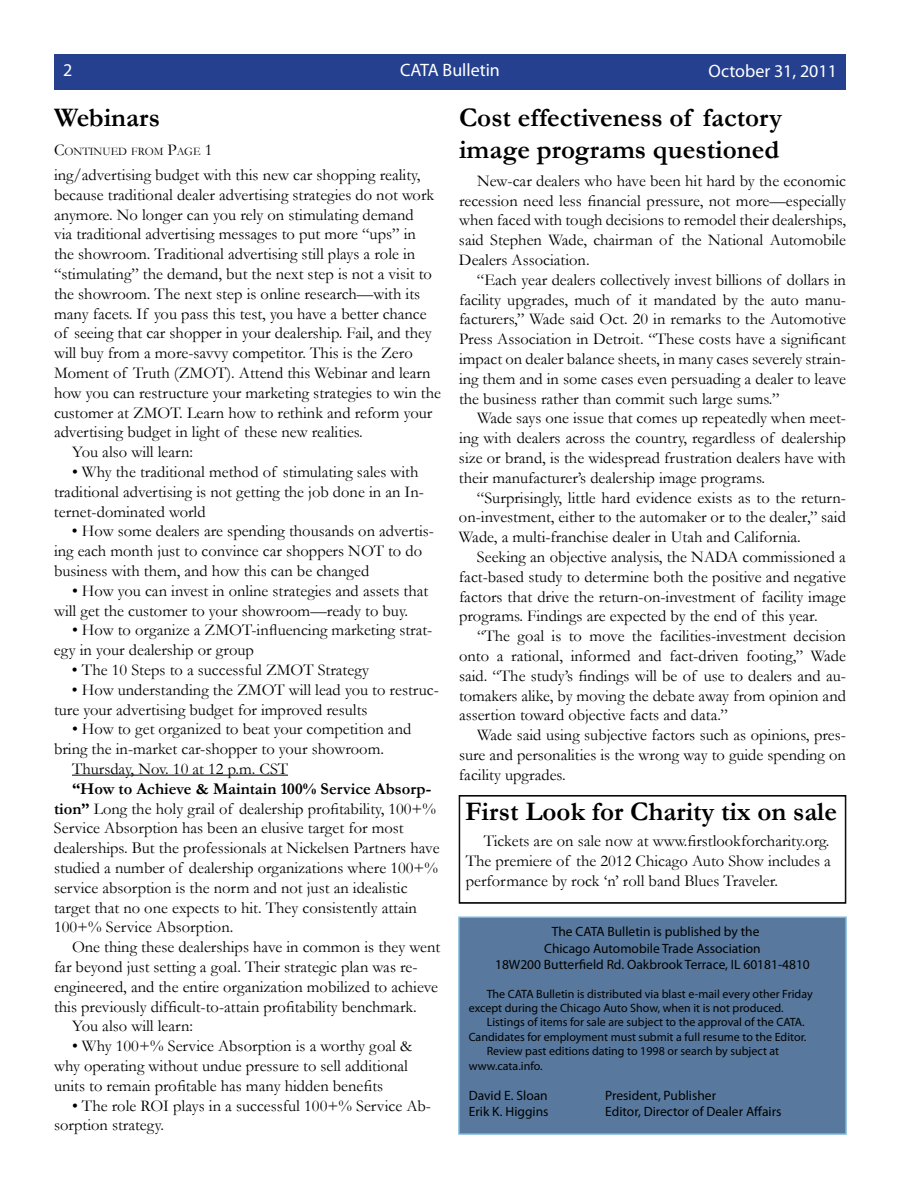
<style>
.page{position:relative;width:918px;height:1188px;background:#fff}
.page>*{position:absolute;margin:0;border:0;box-sizing:border-box;transform-origin:0 0}
.t1{font:700 27px/32.4px "Garamond";color:#000}
.t2{font:18px "Myriad Pro";color:#fff}
.t3{font:16.5px/19.8px "Garamond";color:#000}
.t4{font:13.5px/16.2px "Myriad Pro";color:#000;text-align:center}
.t5{font:12px/14.4px "Myriad Pro";color:#000}
.t6{font:11.55px "Garamond";color:#000}
.s1{font-size:16.5px}
.s2{font-weight:700}
</style>
<div class="page">
<div style="left:459px;top:917px;width:387px;height:217px;background:#58799d"></div>
<div style="left:458px;top:916px;width:389px;height:219px;border:2px solid #7ab6d9"></div>
<div style="left:54px;top:54px;width:792px;height:36px;background:#24408f"></div>
<hr style="left:72px;top:775px;width:216px;height:1px;background:#000">
<svg style="left:459px;top:795px;width:387px;height:109px"></svg>
<div style="left:460px;top:796px;width:385px;height:107px;border:1px solid #000"></div>
<p class="t2" style="left:63px;top:58px;width:11px">2</p>
<p class="t2" style="left:400px;top:58px;width:101px">CATA Bulletin</p>
<p class="t2" style="left:709px;top:59px;width:130px">October 31, 2011</p>
<h1 class="t1" style="left:54px;top:101px;width:108px">Webinars</h1>
<p class="t6" style="left:54px;top:143px;width:160px"><span class="s1">C</span>ontinued from <span class="s1">P</span>age <span class="s1">1</span></p>
<p class="t3" style="left:54px;top:164px;width:368px">ing/advertising budget with this new car shopping reality,</p>
<p class="t3" style="left:54px;top:184px;width:382px">because traditional dealer advertising strategies do not work</p>
<p class="t3" style="left:54px;top:204px;width:361px">anymore. No longer can you rely on stimulating demand</p>
<p class="t3" style="left:54px;top:224px;width:363px">via traditional advertising messages to put more “ups” in</p>
<p class="t3" style="left:54px;top:244px;width:363px">the showroom. Traditional advertising still plays a role in</p>
<p class="t3" style="left:54px;top:263px;width:380px">“stimulating” the demand, but the next step is not a visit to</p>
<p class="t3" style="left:54px;top:283px;width:368px">the showroom. The next step is online research—with its</p>
<p class="t3" style="left:54px;top:303px;width:374px">many facets. If you pass this test, you have a better chance</p>
<p class="t3" style="left:54px;top:323px;width:379px">of seeing that car shopper in your dealership. Fail, and they</p>
<p class="t3" style="left:54px;top:343px;width:360px">will buy from a more-savvy competitor. This is the Zero</p>
<p class="t3" style="left:54px;top:362px;width:378px">Moment of Truth (ZMOT). Attend this Webinar and learn</p>
<p class="t3" style="left:54px;top:382px;width:389px">how you can restructure your marketing strategies to win the</p>
<p class="t3" style="left:54px;top:402px;width:380px">customer at ZMOT. Learn how to rethink and reform your</p>
<p class="t3" style="left:54px;top:422px;width:310px">advertising budget in light of these new realities.</p>
<p class="t3" style="left:72px;top:442px;width:123px">You also will learn:</p>
<p class="t3" style="left:54px;top:461px;width:372px;text-indent:18px">• Why the traditional method of stimulating sales with traditional advertising is not getting the job done in an In&shy;ternet-dominated world</p>
<p class="t3" style="left:54px;top:521px;width:382px;text-indent:18px">• How some dealers are spending thousands on advertis&shy;ing each month just to convince car shoppers NOT to do business with them, and how this can be changed</p>
<p class="t3" style="left:54px;top:580px;width:376px;text-indent:18px">• How you can invest in online strategies and assets that will get the customer to your showroom—ready to buy.</p>
<p class="t3" style="left:54px;top:620px;width:380px;text-indent:18px">• How to organize a ZMOT-influencing marketing strat&shy;egy in your dealership or group</p>
<p class="t3" style="left:72px;top:659px;width:299px">• The 10 Steps to a successful ZMOT Strategy</p>
<p class="t3" style="left:54px;top:679px;width:387px;text-indent:18px">• How understanding the ZMOT will lead you to restruc&shy;ture your advertising budget for improved results</p>
<p class="t3" style="left:72px;top:719px;width:341px">• How to get organized to beat your competition and</p>
<p class="t3" style="left:54px;top:739px;width:332px">bring the in-market car-shopper to your showroom.</p>
<p class="t3" style="left:72px;top:758px;width:218px">Thursday, Nov. 10 at 12 p.m. CST</p>
<p class="t3" style="left:54px;top:778px;width:387px;text-indent:18px"><span class="s2">“How to Achieve &amp; Maintain 100% Service Absorp&shy;tion”</span> Long the holy grail of dealership profitability, 100+% Service Absorption has been an elusive target for most dealerships. But the professionals at Nickelsen Partners have studied a number of dealership organizations where 100+% service absorption is the norm and not just an idealistic target that no one expects to hit. They consistently attain 100+% Service Absorption.</p>
<p class="t3" style="left:72px;top:937px;width:370px">One thing these dealerships have in common is they went</p>
<p class="t3" style="left:54px;top:956px;width:365px">far beyond just setting a goal. Their strategic plan was re-</p>
<p class="t3" style="left:54px;top:976px;width:386px">engineered, and the entire organization mobilized to achieve</p>
<p class="t3" style="left:54px;top:996px;width:364px">this previously difficult-to-attain profitability benchmark.</p>
<p class="t3" style="left:72px;top:1016px;width:123px">You also will learn:</p>
<p class="t3" style="left:54px;top:1036px;width:360px;text-indent:18px">• Why 100+% Service Absorption is a worthy goal &amp; why operating without undue pressure to sell additional units to remain profitable has many hidden benefits</p>
<p class="t3" style="left:54px;top:1095px;width:379px;text-indent:18px">• The role ROI plays in a successful 100+% Service Ab&shy;sorption strategy.</p>
<h1 class="t1" style="left:459px;top:101px;width:325px">Cost effectiveness of factory image programs questioned</h1>
<p class="t3" style="left:459px;top:170px;width:389px;text-align:justify;text-indent:18px">New-car dealers who have been hit hard by the economic recession need less financial pressure, not more—especially when faced with tough decisions to remodel their dealerships, said Stephen Wade, chairman of the National Automobile Dealers Association.</p>
<p class="t3" style="left:459px;top:269px;width:389px;text-align:justify;text-indent:18px">“Each year dealers collectively invest billions of dollars in facility upgrades, much of it mandated by the auto manu&shy;facturers,” Wade said Oct. 20 in remarks to the Automotive Press Association in Detroit. “These costs have a significant impact on dealer balance sheets, in many cases severely strain&shy;ing them and in some cases even persuading a dealer to leave the business rather than commit such large sums.”</p>
<p class="t3" style="left:459px;top:408px;width:389px;text-align:justify;text-indent:18px">Wade says one issue that comes up repeatedly when meet&shy;ing with dealers across the country, regardless of dealership size or brand, is the widespread frustration dealers have with their manufacturer’s dealership image programs.</p>
<p class="t3" style="left:459px;top:487px;width:389px;text-align:justify;text-indent:18px">“Surprisingly, little hard evidence exists as to the return&shy;on-investment, either to the automaker or to the dealer,” said Wade, a multi-franchise dealer in Utah and California.</p>
<p class="t3" style="left:459px;top:546px;width:389px;text-align:justify;text-indent:18px">Seeking an objective analysis, the NADA commissioned a fact-based study to determine both the positive and negative factors that drive the return-on-investment of facility image programs. Findings are expected by the end of this year.</p>
<p class="t3" style="left:459px;top:626px;width:389px;text-align:justify;text-indent:18px">“The goal is to move the facilities-investment decision onto a rational, informed and fact-driven footing,” Wade said. “The study’s findings will be of use to dealers and au&shy;tomakers alike, by moving the debate away from opinion and assertion toward objective facts and data.”</p>
<p class="t3" style="left:459px;top:725px;width:389px;text-align:justify;text-indent:18px">Wade said using subjective factors such as opinions, pres&shy;sure and personalities is the wrong way to guide spending on facility upgrades.</p>
<h1 class="t1" style="left:465px;top:796px;width:374px">First Look for Charity tix on sale</h1>
<p class="t3" style="left:466px;top:831px;width:367px;text-align:justify;text-indent:18px">Tickets are on sale now at www.firstlookforcharity.org.<br>The premiere of the 2012 Chicago Auto Show includes a performance by rock ‘n’ roll band Blues Traveler.</p>
<p class="t4" style="left:495px;top:924px;width:316px">The CATA Bulletin is published by the<br>Chicago Automobile Trade Association<br>18W200 Butterfield Rd. Oakbrook Terrace, IL 60181-4810</p>
<p class="t5" style="left:469px;top:986px;width:345px;text-indent:18px">The CATA Bulletin is distributed via blast e-mail every other Friday except during the Chicago Auto Show, when it is not produced.</p>
<p class="t5" style="left:487px;top:1015px;width:319px">Listings of items for sale are subject to the approval of the CATA.</p>
<p class="t5" style="left:469px;top:1029px;width:339px">Candidates for employment must submit a full resume to the Editor.</p>
<p class="t5" style="left:487px;top:1044px;width:294px">Review past editions dating to 1998 or search by subject at</p>
<p class="t5" style="left:469px;top:1058px;width:75px">www.cata.info.</p>
<p class="t4" style="left:469px;top:1087px;width:81px">David E. Sloan</p>
<p class="t4" style="left:605px;top:1087px;width:112px">President, Publisher</p>
<p class="t4" style="left:469px;top:1104px;width:81px">Erik K. Higgins</p>
<p class="t4" style="left:605px;top:1104px;width:178px">Editor, Director of Dealer Affairs</p>
</div>
